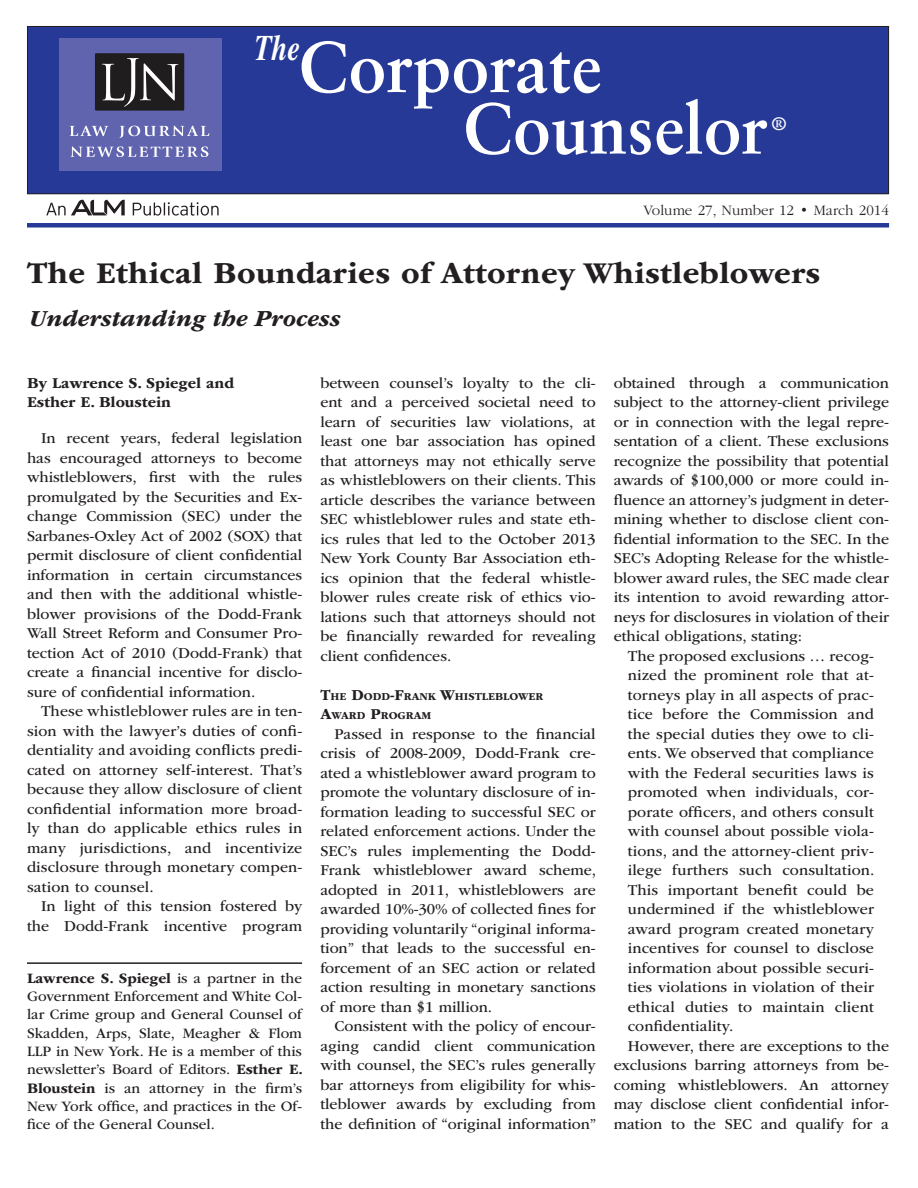
<style>
.page{position:relative;width:918px;height:1188px;background:#fff}
.page>*{position:absolute;margin:0;border:0;box-sizing:border-box;transform-origin:0 0}
.t1{font:700 72px "Sabon LT Std";color:#fff;scale:.95 1}
.t2{font:italic 700 36px "Times LT Std";color:#fff;scale:.79 1}
.HEAD_headline{font:700 31.5px "ITC Garamond Std";letter-spacing:.015em;color:#231f20}
.SUBHEAD_ital{font:italic 700 24px "ITC Garamond Std";color:#231f20}
.t3{font:700 18px "Sabon LT Std";color:#fff;scale:1.06 1}
.TEXT_body_copy{font:15.75px/19.5px "ITC Garamond Std";color:#231f20;text-align:justify}
.TEXT_body_indent{font:15.75px/19.5px "ITC Garamond Std";letter-spacing:.01em;color:#231f20;text-align:justify}
.BYLINE_byline{font:700 15.75px/19.5px "ITC Garamond Std";color:#231f20}
.BIO_bio{font:15px/18.3px "ITC Garamond Std";color:#231f20;text-align:justify}
.t4{font:300 15px "ITC Garamond Std";color:#231f20}
.SUBHEAD_subhead{font:700 10.95px/19.5px "ITC Garamond Std";color:#231f20}
.s1{font-weight:700}
.s2{font-size:15.75px}
</style>
<div class="page">
<hr style="left:27px;top:962px;width:275px;height:2px;background:#231f20">
<div style="left:27px;top:223px;width:862px;height:5px;background:#263996"></div>
<div style="left:27px;top:26px;width:862px;height:168px;background:#263996"></div>
<div style="left:27px;top:26px;width:862px;height:168px;border:1px solid #231f20"></div>
<div style="left:59px;top:39px;width:163px;height:132px;background:#6064ae"></div>
<div style="left:95px;top:53px;width:89px;height:58px;background:#201d1e"></div>
<svg style="left:102px;top:58px;width:76px;height:49px"></svg>
<svg style="left:70px;top:126px;width:38px;height:10px"></svg>
<svg style="left:119px;top:126px;width:90px;height:12px"></svg>
<svg style="left:71px;top:146px;width:137px;height:11px"></svg>
<svg style="left:133px;top:202px;width:86px;height:14px"></svg>
<svg style="left:46px;top:200px;width:79px;height:15px"></svg>
<p class="t2" style="left:254px;top:27px;width:60px">The</p>
<p class="t1" style="left:299px;top:23px;width:320px">Corporate</p>
<p class="t1" style="left:463px;top:84px;width:322px">Counselor</p>
<p class="t3" style="left:772px;top:112px;width:16px">®</p>
<p class="t4" style="left:644px;top:202px;width:247px">Volume 27, Number 12 • March 2014</p>
<p class="HEAD_headline" style="left:27px;top:255px;width:795px">The Ethical Boundaries of Attorney Whistleblowers</p>
<p class="SUBHEAD_ital" style="left:29px;top:305px;width:313px">Understanding the Process</p>
<p class="BYLINE_byline" style="left:27px;top:373px;width:209px">By Lawrence S. Spiegel and<br>Esther E. Bloustein</p>
<p class="TEXT_body_copy" style="left:27px;top:429px;width:277px;text-indent:14px">In recent years, federal legislation has encouraged attorneys to become whistleblowers, first with the rules promulgated by the Securities and Ex&shy;change Commission (SEC) under the Sarbanes-Oxley Act of 2002 (SOX) that permit disclosure of client confidential information in certain circumstances and then with the additional whistle&shy;blower provisions of the Dodd-Frank Wall Street Reform and Consumer Pro&shy;tection Act of 2010 (Dodd-Frank) that create a financial incentive for disclo&shy;sure of confidential information.</p>
<p class="TEXT_body_copy" style="left:27px;top:702px;width:277px;text-indent:14px">These whistleblower rules are in ten&shy;sion with the lawyer’s duties of confi&shy;dentiality and avoiding conflicts predi&shy;cated on attorney self-interest. That’s because they allow disclosure of client confidential information more broad&shy;ly than do applicable ethics rules in many jurisdictions, and incentivize disclosure through monetary compen&shy;sation to counsel.</p>
<p class="TEXT_body_copy" style="left:27px;top:897px;width:277px;text-align:right">In light of this tension fostered by the Dodd-Frank incentive program</p>
<p class="BIO_bio" style="left:27px;top:969px;width:278px"><span class="s1">Lawrence S. Spiegel</span> is a partner in the Government Enforcement and White Col&shy;lar Crime group and General Counsel of Skadden, Arps, Slate, Meagher &amp; Flom LLP in New York. He is a member of this newsletter’s Board of Editors. <span class="s1">Esther E.<br>Bloustein</span> is an attorney in the firm’s New York office, and practices in the Of&shy;fice of the General Counsel.</p>
<p class="TEXT_body_copy" style="left:320px;top:373px;width:277px">between counsel’s loyalty to the cli&shy;ent and a perceived societal need to learn of securities law violations, at least one bar association has opined that attorneys may not ethically serve as whistleblowers on their clients. This article describes the variance between SEC whistleblower rules and state eth&shy;ics rules that led to the October 2013<br>New York County Bar Association eth&shy;ics opinion that the federal whistle&shy;blower rules create risk of ethics vio&shy;lations such that attorneys should not be financially rewarded for revealing client confidences.</p>
<p class="SUBHEAD_subhead" style="left:320px;top:687px;width:224px"><span class="s2">T</span>HE <span class="s2">D</span>ODD<span class="s2">-F</span>RANK <span class="s2">W</span>HISTLEBLOWER<br><span class="s2">A</span>WARD <span class="s2">P</span>ROGRAM</p>
<p class="TEXT_body_copy" style="left:320px;top:724px;width:277px;text-indent:14px">Passed in response to the financial crisis of 2008-2009, Dodd-Frank cre&shy;ated a whistleblower award program to promote the voluntary disclosure of in&shy;formation leading to successful SEC or related enforcement actions. Under the SEC’s rules implementing the Dodd-Frank whistleblower award scheme, adopted in 2011, whistleblowers are awarded 10%-30% of collected fines for providing voluntarily “original informa&shy;tion” that leads to the successful en&shy;forcement of an SEC action or related action resulting in monetary sanctions of more than $1 million.</p>
<p class="TEXT_body_copy" style="left:320px;top:1017px;width:278px;text-indent:14px">Consistent with the policy of encour&shy;aging candid client communication with counsel, the SEC’s rules generally bar attorneys from eligibility for whis&shy;tleblower awards by excluding from the definition of “original information”</p>
<p class="TEXT_body_copy" style="left:614px;top:373px;width:277px">obtained through a communication subject to the attorney-client privilege or in connection with the legal repre&shy;sentation of a client. These exclusions recognize the possibility that potential awards of $100,000 or more could in&shy;fluence an attorney’s judgment in deter&shy;mining whether to disclose client con&shy;fidential information to the SEC. In the SEC’s Adopting Release for the whistle&shy;blower award rules, the SEC made clear its intention to avoid rewarding attor&shy;neys for disclosures in violation of their ethical obligations, stating:</p>
<p class="TEXT_body_indent" style="left:628px;top:646px;width:248px">The proposed exclusions … recog&shy;nized the prominent role that at&shy;torneys play in all aspects of prac&shy;tice before the Commission and the special duties they owe to cli&shy;ents. We observed that compliance with the Federal securities laws is promoted when individuals, cor&shy;porate officers, and others consult with counsel about possible viola&shy;tions, and the attorney-client priv&shy;ilege furthers such consultation.<br>This important benefit could be undermined if the whistleblower award program created monetary incentives for counsel to disclose information about possible securi&shy;ties violations in violation of their ethical duties to maintain client confidentiality.</p>
<p class="TEXT_body_copy" style="left:614px;top:1036px;width:277px;text-indent:14px">However, there are exceptions to the exclusions barring attorneys from be&shy;coming whistleblowers. An attorney may disclose client confidential infor&shy;mation to the SEC and qualify for a</p>
</div>
